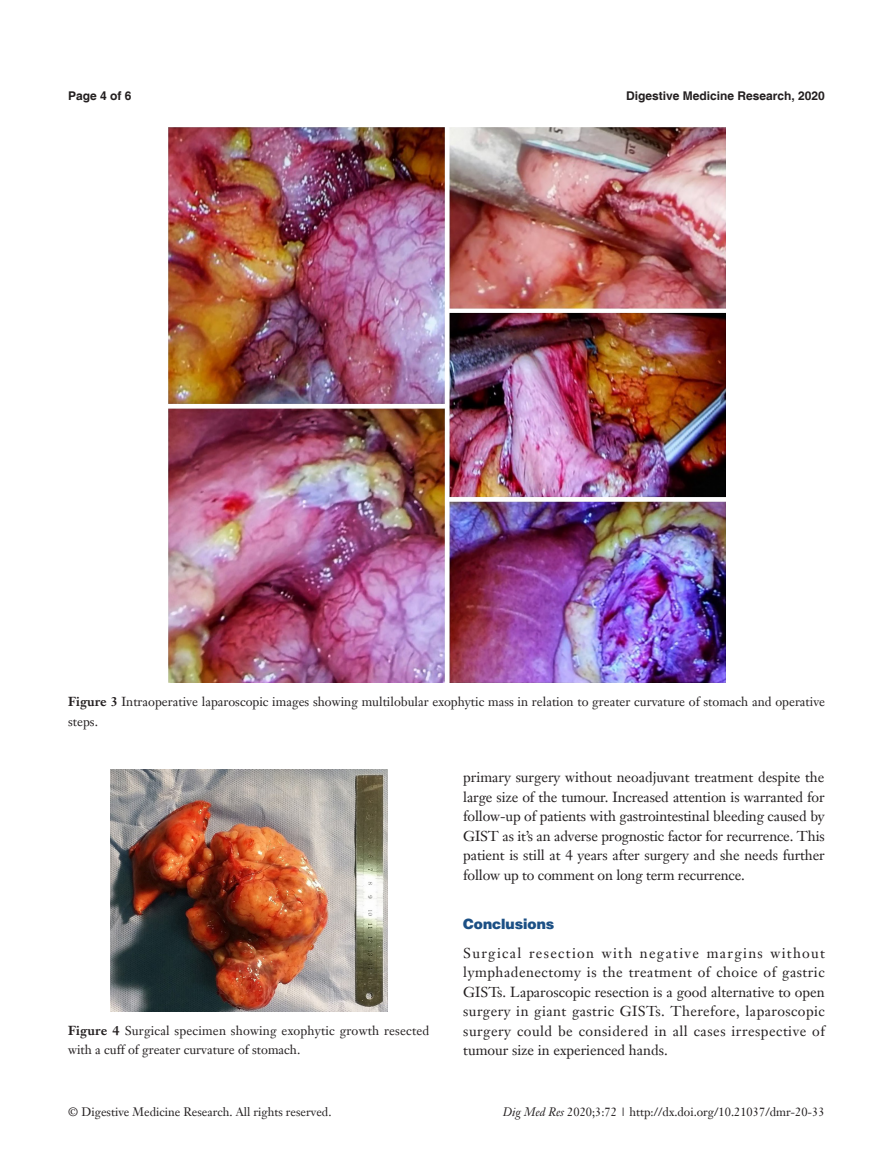
<style>
.page{position:relative;width:893px;height:1170px;background:#fff}
.page>*{position:absolute;margin:0;border:0;box-sizing:border-box;transform-origin:0 0}
.t1{font:14.25px/19.5px "Janson Text LT";letter-spacing:-.005em;color:#231f20;text-align:justify}
.一级标题-6_5{font:900 14.25px "Helvetica";color:#1c5085}
.t2{font:12.75px/19.5px "Janson Text LT";color:#231f20}
.t3{font:12px "Janson Text LT";color:#231f20}
.t4{font:700 12px "Helvetica";color:#231f20}
.s1{font-weight:700}
.s2{font-style:italic}
</style>
<div class="page">
<img style="left:111px;top:769px;width:276px;height:242px">
<img style="left:168px;top:128px;width:557px;height:554px">
<p class="t4" style="left:68px;top:88px;width:65px">Page 4 of 6</p>
<p class="t4" style="left:626px;top:88px;width:200px">Digestive Medicine Research, 2020</p>
<p class="t2" style="left:68px;top:691px;width:758px"><span class="s1">Figure 3</span> Intraoperative laparoscopic images showing multilobular exophytic mass in relation to greater curvature of stomach and operative steps.</p>
<p class="t2" style="left:68px;top:1020px;width:363px"><span class="s1">Figure 4</span> Surgical specimen showing exophytic growth resected with a cuff of greater curvature of stomach.</p>
<p class="t1" style="left:463px;top:767px;width:363px">primary surgery without neoadjuvant treatment despite the large size of the tumour. Increased attention is warranted for follow-up of patients with gastrointestinal bleeding caused by GIST as it’s an adverse prognostic factor for recurrence. This patient is still at 4 years after surgery and she needs further follow up to comment on long term recurrence.</p>
<p class="一级标题-6_5" style="left:463px;top:914px;width:92px">Conclusions</p>
<p class="t1" style="left:463px;top:942px;width:363px">Surgical resection with negative margins without lymphadenectomy is the treatment of choice of gastric GISTs. Laparoscopic resection is a good alternative to open surgery in giant gastric GISTs. Therefore, laparoscopic surgery could be considered in all cases irrespective of tumour size in experienced hands.</p>
<p class="t3" style="left:68px;top:1104px;width:265px">© Digestive Medicine Research. All rights reserved.</p>
<p class="t3" style="left:503px;top:1104px;width:323px"><span class="s2">Dig Med Res</span> 2020;3:72 | http://dx.doi.org/10.21037/dmr-20-33</p>
</div>
